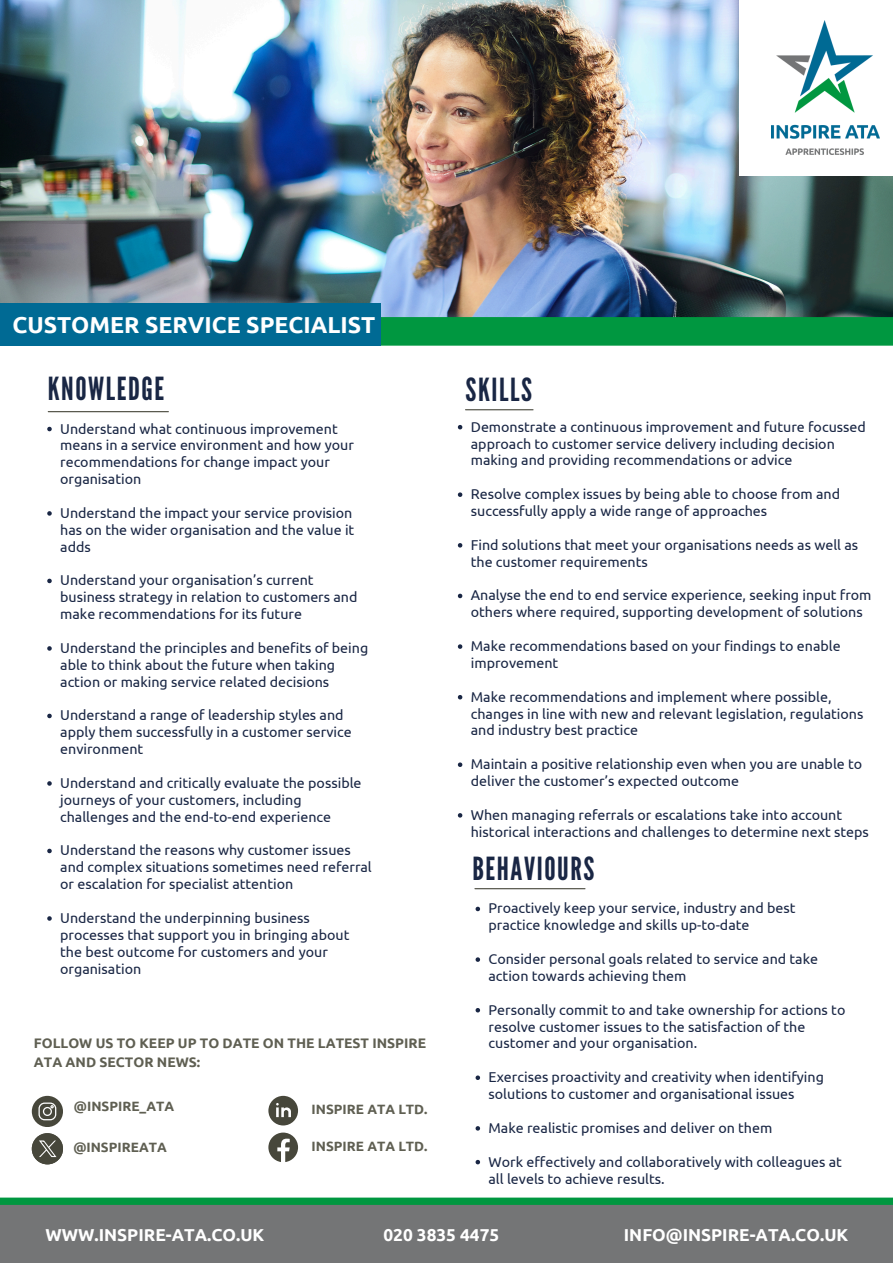
<style>
.page{position:relative;width:893px;height:1263px;background:#fff}
.page>*{position:absolute;margin:0;border:0;box-sizing:border-box;transform-origin:0 0}
.t1{font:31.8px "League Gothic";letter-spacing:.05em;color:#192644}
.t2{font:700 23.1px "Ubuntu";color:#fff}
.t3{font:700 17.25px "Ubuntu";color:#fff}
.t4{font:14.25px/16.9px "Ubuntu";color:#192644}
.t5{font:700 13.8px/19.2px "Ubuntu";color:#5f5f52}
.t6{font:700 13.5px "Ubuntu";color:#5f5f52}
</style>
<div class="page">
<hr style="left:48px;top:411px;width:120px;height:1px;background:#47473b">
<img style="left:0;top:0;width:893px;height:317px">
<div style="left:346px;top:328px;width:547px;height:18px;background:#009740"></div>
<div style="left:337px;top:317px;width:556px;height:18px;background:#009740"></div>
<div style="left:0;top:303px;width:380px;height:43px;background:#006a94"></div>
<svg style="left:32px;top:1096px;width:31px;height:31px"></svg>
<svg style="left:268px;top:1096px;width:30px;height:29px"></svg>
<svg style="left:268px;top:1132px;width:30px;height:30px"></svg>
<div style="left:0;top:1203px;width:893px;height:60px;background:#747576"></div>
<div style="left:0;top:1197px;width:893px;height:8px;background:#009740"></div>
<hr style="left:465px;top:409px;width:68px;height:1px;background:#47473b">
<hr style="left:475px;top:888px;width:110px;height:1px;background:#47473b">
<div style="left:739px;top:0;width:154px;height:175px;background:#fff"></div>
<img style="left:772px;top:21px;width:108px;height:133px">
<svg style="left:32px;top:1133px;width:31px;height:31px"></svg>
<svg style="left:458px;top:425px;width:4px;height:4px"></svg>
<svg style="left:458px;top:492px;width:4px;height:5px"></svg>
<svg style="left:458px;top:543px;width:4px;height:4px"></svg>
<svg style="left:458px;top:594px;width:4px;height:4px"></svg>
<svg style="left:458px;top:644px;width:4px;height:5px"></svg>
<svg style="left:458px;top:695px;width:4px;height:4px"></svg>
<svg style="left:458px;top:762px;width:4px;height:5px"></svg>
<svg style="left:458px;top:813px;width:4px;height:4px"></svg>
<svg style="left:475px;top:907px;width:5px;height:4px"></svg>
<svg style="left:475px;top:957px;width:5px;height:5px"></svg>
<svg style="left:475px;top:1008px;width:5px;height:4px"></svg>
<svg style="left:475px;top:1075px;width:5px;height:5px"></svg>
<svg style="left:475px;top:1126px;width:5px;height:4px"></svg>
<svg style="left:475px;top:1160px;width:5px;height:4px"></svg>
<svg style="left:47px;top:427px;width:5px;height:4px"></svg>
<svg style="left:47px;top:511px;width:5px;height:5px"></svg>
<svg style="left:47px;top:579px;width:5px;height:4px"></svg>
<svg style="left:47px;top:646px;width:5px;height:5px"></svg>
<svg style="left:47px;top:714px;width:5px;height:4px"></svg>
<svg style="left:47px;top:781px;width:5px;height:5px"></svg>
<svg style="left:47px;top:849px;width:5px;height:4px"></svg>
<svg style="left:47px;top:916px;width:5px;height:5px"></svg>
<p class="t2" style="left:12px;top:312px;width:364px">CUSTOMER SERVICE SPECIALIST</p>
<p class="t1" style="left:48px;top:371px;width:118px">KNOWLEDGE</p>
<p class="t1" style="left:465px;top:371px;width:68px">SKILLS</p>
<h4 class="t4" style="left:60px;top:420px;width:295px">Understand what continuous improvement means in a service environment and how your recommendations for change impact your organisation</h4>
<p class="t4" style="left:60px;top:504px;width:296px">Understand the impact your service provision has on the wider organisation and the value it adds</p>
<h4 class="t4" style="left:60px;top:572px;width:299px">Understand your organisation’s current business strategy in relation to customers and make recommendations for its future</h4>
<h1 class="t4" style="left:60px;top:639px;width:309px">Understand the principles and benefits of being able to think about the future when taking action or making service related decisions</h1>
<p class="t4" style="left:60px;top:707px;width:293px">Understand a range of leadership styles and apply them successfully in a customer service environment</p>
<p class="t4" style="left:60px;top:774px;width:303px">Understand and critically evaluate the possible journeys of your customers, including challenges and the end-to-end experience</p>
<p class="t4" style="left:60px;top:842px;width:313px">Understand the reasons why customer issues and complex situations sometimes need referral or escalation for specialist attention</p>
<p class="t4" style="left:60px;top:909px;width:291px">Understand the underpinning business processes that support you in bringing about the best outcome for customers and your organisation</p>
<p class="t5" style="left:34px;top:1033px;width:394px">FOLLOW US TO KEEP UP TO DATE ON THE LATEST INSPIRE<br>ATA AND SECTOR NEWS:</p>
<h1 class="t6" style="left:74px;top:1098px;width:102px">@INSPIRE_ATA</h1>
<p class="t6" style="left:73px;top:1139px;width:95px">@INSPIREATA</p>
<p class="t6" style="left:312px;top:1101px;width:117px">INSPIRE ATA LTD.</p>
<p class="t6" style="left:312px;top:1139px;width:117px">INSPIRE ATA LTD.</p>
<p class="t4" style="left:471px;top:418px;width:396px">Demonstrate a continuous improvement and future focussed approach to customer service delivery including decision making and providing recommendations or advice</p>
<p class="t4" style="left:471px;top:485px;width:371px">Resolve complex issues by being able to choose from and successfully apply a wide range of approaches</p>
<p class="t4" style="left:471px;top:536px;width:389px">Find solutions that meet your organisations needs as well as the customer requirements</p>
<p class="t4" style="left:471px;top:587px;width:402px">Analyse the end to end service experience, seeking input from others where required, supporting development of solutions</p>
<p class="t4" style="left:471px;top:637px;width:371px">Make recommendations based on your findings to enable improvement</p>
<p class="t4" style="left:471px;top:688px;width:394px">Make recommendations and implement where possible, changes in line with new and relevant legislation, regulations and industry best practice</p>
<p class="t4" style="left:471px;top:755px;width:393px">Maintain a positive relationship even when you are unable to deliver the customer’s expected outcome</p>
<h4 class="t4" style="left:471px;top:806px;width:399px">When managing referrals or escalations take into account historical interactions and challenges to determine next steps</h4>
<h2 class="t1" style="left:472px;top:850px;width:123px">BEHAVIOURS</h2>
<p class="t4" style="left:488px;top:900px;width:308px">Proactively keep your service, industry and best practice knowledge and skills up-to-date</p>
<h4 class="t4" style="left:488px;top:950px;width:331px">Consider personal goals related to service and take action towards achieving them</h4>
<p class="t4" style="left:488px;top:1001px;width:358px">Personally commit to and take ownership for actions to resolve customer issues to the satisfaction of the customer and your organisation.</p>
<p class="t4" style="left:488px;top:1068px;width:337px">Exercises proactivity and creativity when identifying solutions to customer and organisational issues</p>
<h4 class="t4" style="left:488px;top:1119px;width:285px">Make realistic promises and deliver on them</h4>
<p class="t4" style="left:488px;top:1153px;width:355px">Work effectively and collaboratively with colleagues at all levels to achieve results.</p>
<p class="t3" style="left:45px;top:1225px;width:220px">WWW.INSPIRE-ATA.CO.UK</p>
<p class="t3" style="left:383px;top:1225px;width:117px">020 3835 4475</p>
<p class="t3" style="left:624px;top:1225px;width:226px">INFO@INSPIRE-ATA.CO.UK</p>
</div>
